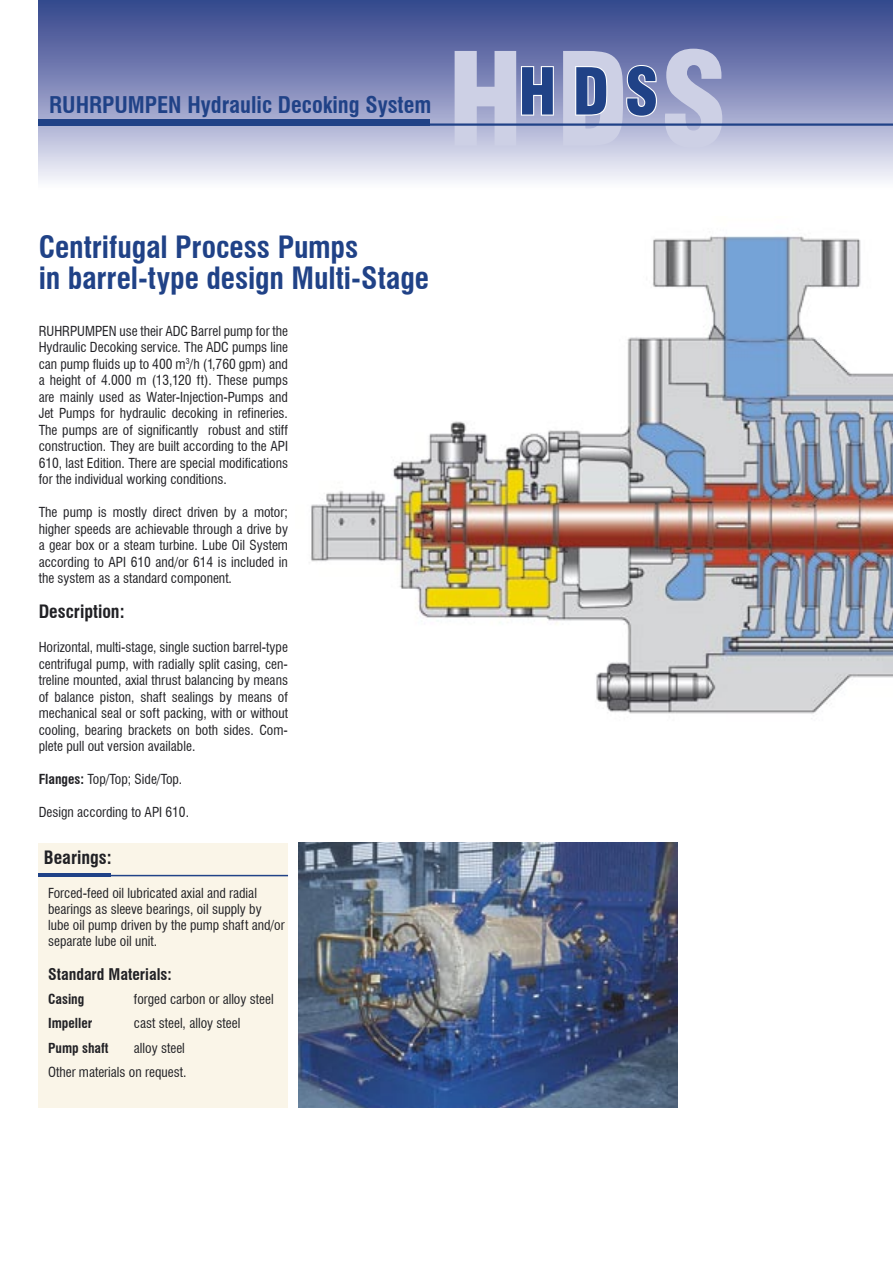
<style>
.page{position:relative;width:893px;height:1263px;background:#fff}
.page>*{position:absolute;margin:0;border:0;box-sizing:border-box;transform-origin:0 0}
.t1{font:900 condensed 126px "Swiss 721 BT";color:#cdd0e5}
.t2{font:900 condensed 63px "Swiss 721 BT";color:#204287}
.Head_Innen{font:700 condensed 30px/31.5px "Swiss 721 BT";letter-spacing:-.005em;color:#204287}
.Subline_Seite_2{font:700 condensed 22.5px "Swiss 721 BT";color:#204287}
.Headline_Text{font:700 condensed 18px "Swiss 721 BT";color:#212125}
.Tabelle{font:700 condensed 15.75px "Swiss 721 BT";color:#212125}
.Text{font:condensed 13.5px/16.5px "Swiss 721 BT";color:#212125;text-align:justify}
.Tabelle-2{font:condensed 13.5px/16.2px "Swiss 721 BT";color:#212125}
.Tabelle-3{font:700 condensed 13.5px "Swiss 721 BT";color:#212125}
.s1{font-weight:700}
</style>
<div class="page">
<div style="left:39px;top:0;width:854px;height:190px;background:linear-gradient(to bottom,#2d3d88,#f7f5fd)"></div>
<svg style="left:520px;top:65px;width:35px;height:52px"></svg>
<svg style="left:574px;top:65px;width:35px;height:52px"></svg>
<svg style="left:625px;top:64px;width:33px;height:54px"></svg>
<hr style="left:43px;top:123px;width:850px;height:3px;background:#204287">
<div style="left:39px;top:119px;width:391px;height:6px;background:#204287"></div>
<img style="left:311px;top:236px;width:582px;height:483px">
<img style="left:299px;top:843px;width:379px;height:265px">
<div style="left:39px;top:843px;width:249px;height:264px;background:#faf5e8"></div>
<hr style="left:39px;top:875px;width:249px;height:1px;background:#204287">
<hr style="left:39px;top:873px;width:72px;height:3px;background:#204287">
<p class="Subline_Seite_2" style="left:49px;top:91px;width:384px">RUHRPUMPEN Hydraulic Decoking System</p>
<p class="t1" style="left:447px;top:24px;width:281px">HDS</p>
<p class="t2" style="left:518px;top:54px;width:141px">HDS</p>
<p class="Head_Innen" style="left:39px;top:231px;width:392px">Centrifugal Process Pumps<br>in barrel-type design Multi-Stage</p>
<p class="Text" style="left:39px;top:322px;width:251px">RUHRPUMPEN use their ADC Barrel pump for the Hydraulic Decoking service. The ADC pumps line can pump fluids up to 400 m<sup>3</sup>/h (1,760 gpm) and a height of 4.000 m (13,120 ft). These pumps are mainly used as Water-Injection-Pumps and Jet Pumps for hydraulic decoking in refineries.<br>The pumps are of significantly robust and stiff construction. They are built according to the API 610, last Edition. There are special modifications for the individual working conditions.</p>
<p class="Text" style="left:39px;top:504px;width:251px">The pump is mostly direct driven by a motor; higher speeds are achievable through a drive by a gear box or a steam turbine. Lube Oil System according to API 610 and/or 614 is included in the system as a standard component.</p>
<p class="Headline_Text" style="left:39px;top:600px;width:87px">Description:</p>
<p class="Text" style="left:39px;top:639px;width:251px">Horizontal, multi-stage, single suction barrel-type centrifugal pump, with radially split casing, cen&shy;treline mounted, axial thrust balancing by means of balance piston, shaft sealings by means of mechanical seal or soft packing, with or without cooling, bearing brackets on both sides. Com&shy;plete pull out version available.</p>
<p class="Text" style="left:39px;top:771px;width:145px"><span class="s1">Flanges:</span> Top/Top; Side/Top.</p>
<p class="Text" style="left:39px;top:804px;width:152px">Design according to API 610.</p>
<p class="Headline_Text" style="left:44px;top:846px;width:69px">Bearings:</p>
<p class="Tabelle-2" style="left:48px;top:885px;width:238px">Forced-feed oil lubricated axial and radial bearings as sleeve bearings, oil supply by lube oil pump driven by the pump shaft and/or separate lube oil unit.</p>
<p class="Tabelle" style="left:48px;top:964px;width:125px">Standard Materials:</p>
<p class="Tabelle-3" style="left:48px;top:991px;width:38px">Casing</p>
<p class="Tabelle-2" style="left:134px;top:991px;width:141px">forged carbon or alloy steel</p>
<p class="Tabelle-3" style="left:48px;top:1015px;width:46px">Impeller</p>
<p class="Tabelle-2" style="left:134px;top:1015px;width:108px">cast steel, alloy steel</p>
<p class="Tabelle-3" style="left:48px;top:1040px;width:62px">Pump shaft</p>
<p class="Tabelle-2" style="left:134px;top:1040px;width:53px">alloy steel</p>
<p class="Tabelle-2" style="left:48px;top:1064px;width:140px">Other materials on request.</p>
</div>
